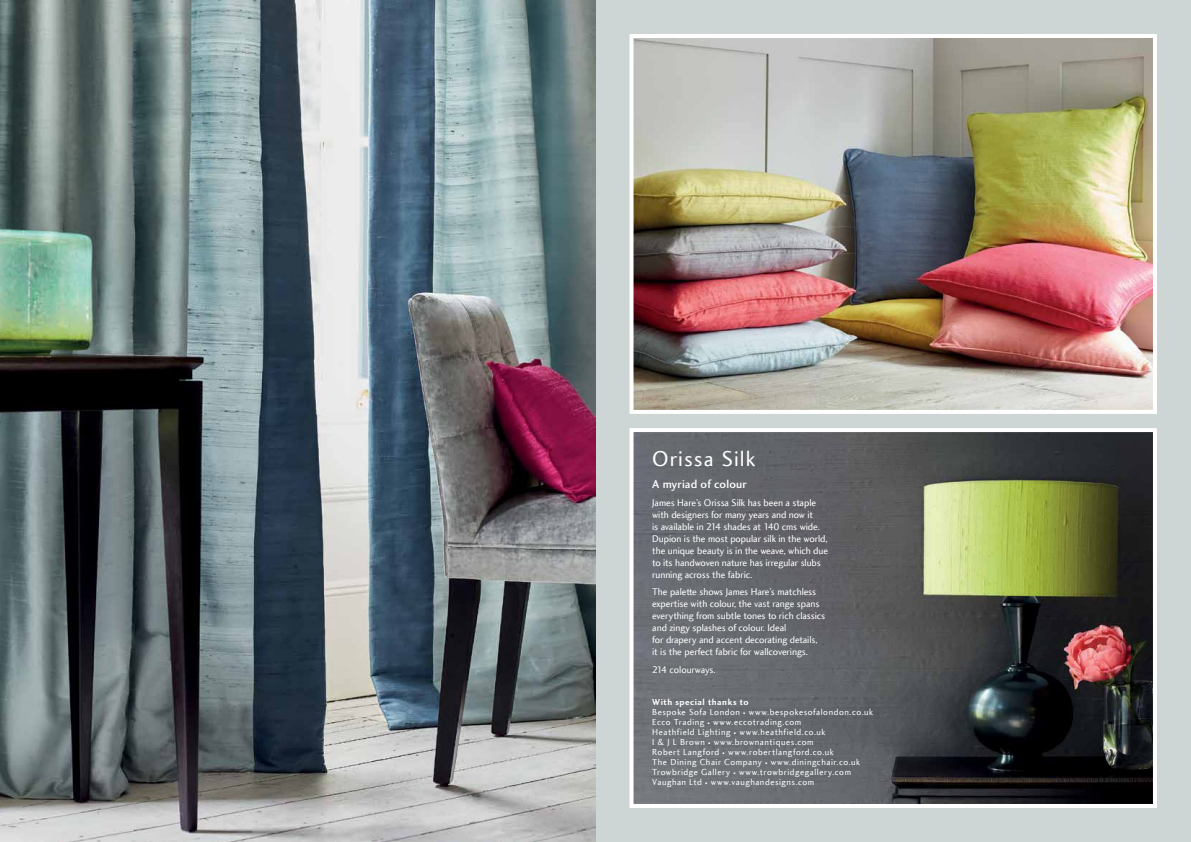
<style>
.page{position:relative;width:1191px;height:842px;background:#fff}
.page>*{position:absolute;margin:0;border:0;box-sizing:border-box;transform-origin:0 0}
.t1{font:22px "Charlotte Sans Com";letter-spacing:.05em;color:#fff}
.t2{font:12px "Charlotte Sans Medium Plain";letter-spacing:.01em;color:#fff}
.t3{font:10px/12px "Charlotte Sans Com";letter-spacing:-.005em;color:#fff}
.t4{font:9px/10px "Charlotte Sans Com";letter-spacing:.06em;color:#fff}
.t5{font:9px "Charlotte Sans Bold Plain";letter-spacing:.06em;color:#fff}
.s1{font-size:5.2px}
</style>
<div class="page">
<div style="left:595px;top:0;width:596px;height:842px;background:#cdd5d5"></div>
<img style="left:634px;top:433px;width:518px;height:370px">
<div style="left:629px;top:428px;width:528px;height:380px;border:4px solid #fff"></div>
<img style="left:634px;top:39px;width:518px;height:370px">
<div style="left:629px;top:34px;width:528px;height:380px;border:4px solid #fff"></div>
<img style="left:0;top:0;width:595px;height:842px">
<h1 class="t1" style="left:652px;top:447px;width:105px">Orissa Silk</h1>
<p class="t2" style="left:652px;top:477px;width:96px">A myriad of colour</p>
<p class="t3" style="left:652px;top:497px;width:177px">James Hare’s Orissa Silk has been a staple with designers for many years and now it<br>is available in 214 shades at 140 cms wide.<br>Dupion is the most popular silk in the world, the unique beauty is in the weave, which due to its handwoven nature has irregular slubs running across the fabric.</p>
<p class="t3" style="left:652px;top:586px;width:175px">The palette shows James Hare’s matchless expertise with colour, the vast range spans everything from subtle tones to rich classics and zingy splashes of colour. Ideal<br>for drapery and accent decorating details, it is the perfect fabric for wallcoverings.</p>
<p class="t3" style="left:652px;top:664px;width:65px">214 colourways.</p>
<p class="t5" style="left:652px;top:697px;width:98px">With special thanks to</p>
<p class="t4" style="left:652px;top:707px;width:222px">Bespoke Sofa London <span class="s1">•</span> www.bespokesofalondon.co.uk Ecco Trading <span class="s1">•</span> www.eccotrading.com<br>Heathfield Lighting <span class="s1">•</span> www.heathfield.co.uk<br>I &amp; J L Brown <span class="s1">•</span> www.brownantiques.com<br>Robert Langford <span class="s1">•</span> www.robertlangford.co.uk<br>The Dining Chair Company <span class="s1">•</span> www.diningchair.co.uk Trowbridge Gallery <span class="s1">•</span> www.trowbridgegallery.com Vaughan Ltd <span class="s1">•</span> www.vaughandesigns.com</p>
</div>
